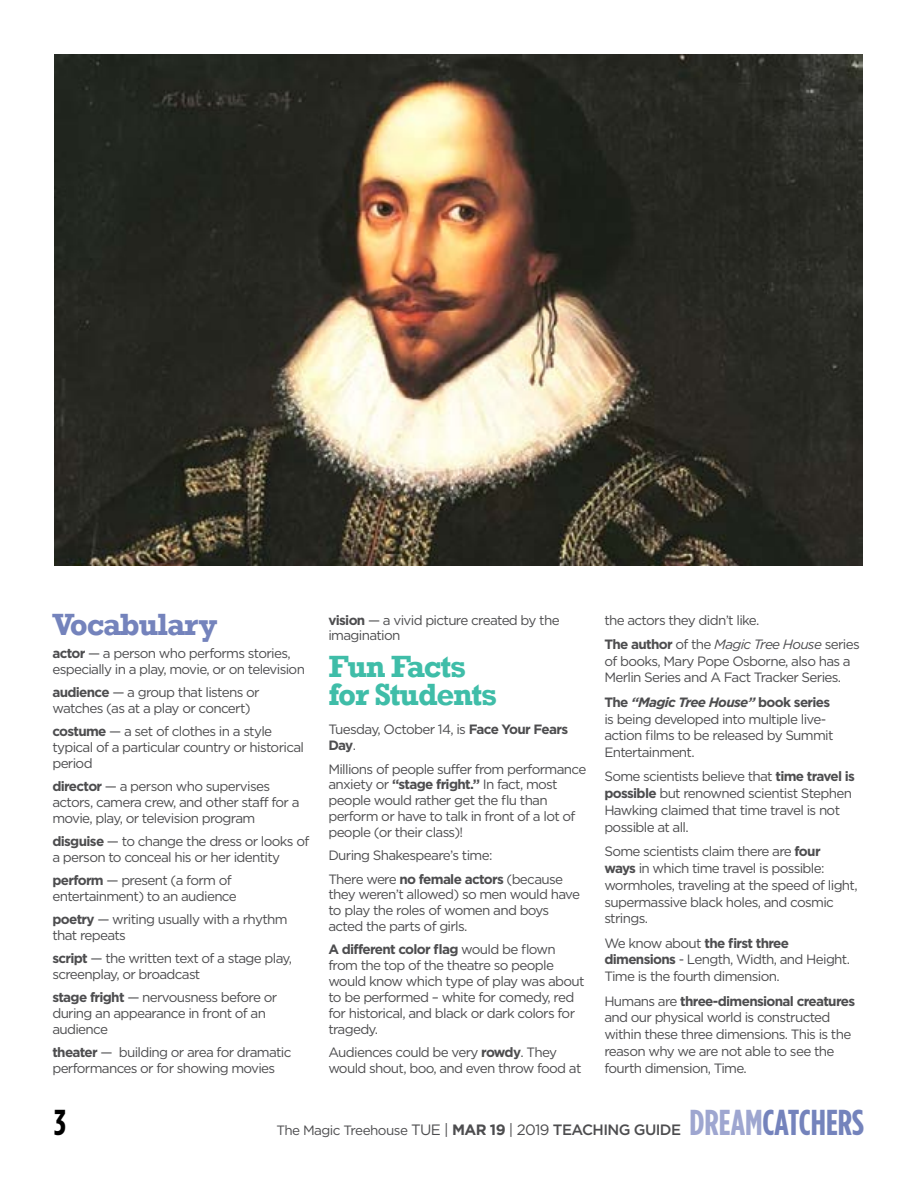
<style>
.page{position:relative;width:918px;height:1188px;background:#fff}
.page>*{position:absolute;margin:0;border:0;box-sizing:border-box;transform-origin:0 0}
.t1{font:700 36px "Gotham Condensed";color:#7483bc}
.t2{font:700 36px "Gotham Condensed";color:#000}
.t3{font:700 31.5px/28.5px "Rockwell";letter-spacing:-.04em;color:#3fbda8}
.t4{font:700 31.5px "Rockwell";letter-spacing:-.04em;color:#7483bc}
.t5{font:13.5px/16.8px "Gotham";letter-spacing:-.05em;color:#4d4d4f}
.s1{font-weight:700}
.s2{font-style:italic}
.s3{font-weight:700;font-style:italic}
.s4{font-size:15px}
.s5{font-weight:700;font-size:15px}
.s6{font-weight:500;font-size:15px}
.s7{color:#9ea6d0}
</style>
<div class="page">
<img style="left:54px;top:54px;width:808px;height:511px">
<h2 class="t4" style="left:52px;top:605px;width:167px">Vocabulary</h2>
<p class="t5" style="left:52px;top:645px;width:254px;line-height:15.8px"><span class="s1">actor</span> — a person who performs stories, especially in a play, movie, or on television</p>
<p class="t5" style="left:52px;top:685px;width:209px;line-height:15.8px"><span class="s1">audience</span> — a group that listens or watches (as at a play or concert)</p>
<p class="t5" style="left:52px;top:724px;width:253px;line-height:15.8px"><span class="s1">costume</span> — a set of clothes in a style typical of a particular country or historical period</p>
<p class="t5" style="left:52px;top:778px;width:249px;line-height:15.8px"><span class="s1">director</span> — a person who supervises actors, camera crew, and other staff for a movie, play, or television program</p>
<p class="t5" style="left:52px;top:833px;width:259px;line-height:15.8px"><span class="s1">disguise</span> — to change the dress or looks of a person to conceal his or her identity</p>
<p class="t5" style="left:52px;top:872px;width:186px;line-height:15.8px"><span class="s1">perform</span> — present (a form of entertainment) to an audience</p>
<p class="t5" style="left:52px;top:911px;width:237px;line-height:15.8px"><span class="s1">poetry</span> — writing usually with a rhythm that repeats</p>
<p class="t5" style="left:52px;top:950px;width:241px;line-height:15.8px"><span class="s1">script</span> — the written text of a stage play, screenplay, or broadcast</p>
<p class="t5" style="left:52px;top:989px;width:226px;line-height:15.8px"><span class="s1">stage fright</span> — nervousness before or during an appearance in front of an audience</p>
<p class="t5" style="left:52px;top:1044px;width:241px;line-height:15.8px"><span class="s1">theater</span> — building or area for dramatic performances or for showing movies</p>
<p class="t5" style="left:328px;top:612px;width:233px;line-height:15.9px"><span class="s1">vision</span> — a vivid picture created by the imagination</p>
<h2 class="t3" style="left:328px;top:652px;width:170px">Fun Facts for Students</h2>
<p class="t5" style="left:328px;top:721px;width:241px;line-height:15.9px">Tuesday, October 14, is <span class="s1">Face Your Fears<br>Day</span>.</p>
<p class="t5" style="left:328px;top:761px;width:259px;line-height:15.9px">Millions of people suffer from performance anxiety or <span class="s1">“stage fright.”</span> In fact, most people would rather get the flu than perform or have to talk in front of a lot of people (or their class)!</p>
<p class="t5" style="left:328px;top:844px;width:236px;line-height:23.4px">During Shakespeare’s time:<br>There were <span class="s1">no female actors</span> (because</p>
<p class="t5" style="left:328px;top:886px;width:253px;line-height:15.9px">they weren’t allowed) so men would have to play the roles of women and boys acted the parts of girls.</p>
<p class="t5" style="left:328px;top:941px;width:258px;line-height:15.9px"><span class="s1">A different color flag</span> would be flown from the top of the theatre so people would know which type of play was about to be performed – white for comedy, red for historical, and black or dark colors for tragedy.</p>
<p class="t5" style="left:328px;top:1044px;width:255px;line-height:15.9px">Audiences could be very <span class="s1">rowdy</span>. They would shout, boo, and even throw food at</p>
<p class="t5" style="left:604px;top:607px;width:257px;line-height:24.3px">the actors they didn’t like.<br><span class="s1">The author</span> of the <span class="s2">Magic Tree House</span> series</p>
<p class="t5" style="left:604px;top:652px;width:248px">of books, Mary Pope Osborne, also has a<br>Merlin Series and A Fact Tracker Series.</p>
<p class="t5" style="left:604px;top:693px;width:231px"><span class="s1">The</span> <span class="s3">“Magic Tree House”</span> <span class="s1">book series </span>is being developed into multiple live&shy;action films to be released by Summit<br>Entertainment.</p>
<p class="t5" style="left:604px;top:768px;width:252px">Some scientists believe that <span class="s1">time travel is possible</span> but renowned scientist Stephen Hawking claimed that time travel is not possible at all.</p>
<p class="t5" style="left:604px;top:843px;width:255px">Some scientists claim there are <span class="s1">four<br>ways</span> in which time travel is possible: wormholes, traveling at the speed of light, supermassive black holes, and cosmic strings.</p>
<p class="t5" style="left:604px;top:934px;width:247px">We know about <span class="s1">the first three dimensions</span> - Length, Width, and Height.<br>Time is the fourth dimension.</p>
<p class="t5" style="left:604px;top:992px;width:252px">Humans are <span class="s1">three-dimensional creatures </span>and our physical world is constructed within these three dimensions. This is the reason why we are not able to see the fourth dimension, Time.</p>
<h1 class="t2" style="left:54px;top:1101px;width:13px">3</h1>
<p class="t5" style="left:276px;top:1121px;width:406px">The Magic Treehouse <span class="s4">TUE |</span> <span class="s5">MAR 19</span> <span class="s4">| 2019</span> <span class="s6">TEACHING GUIDE</span></p>
<h1 class="t1" style="left:689px;top:1101px;width:176px"><span class="s7">DREAM</span>CATCHERS</h1>
</div>
